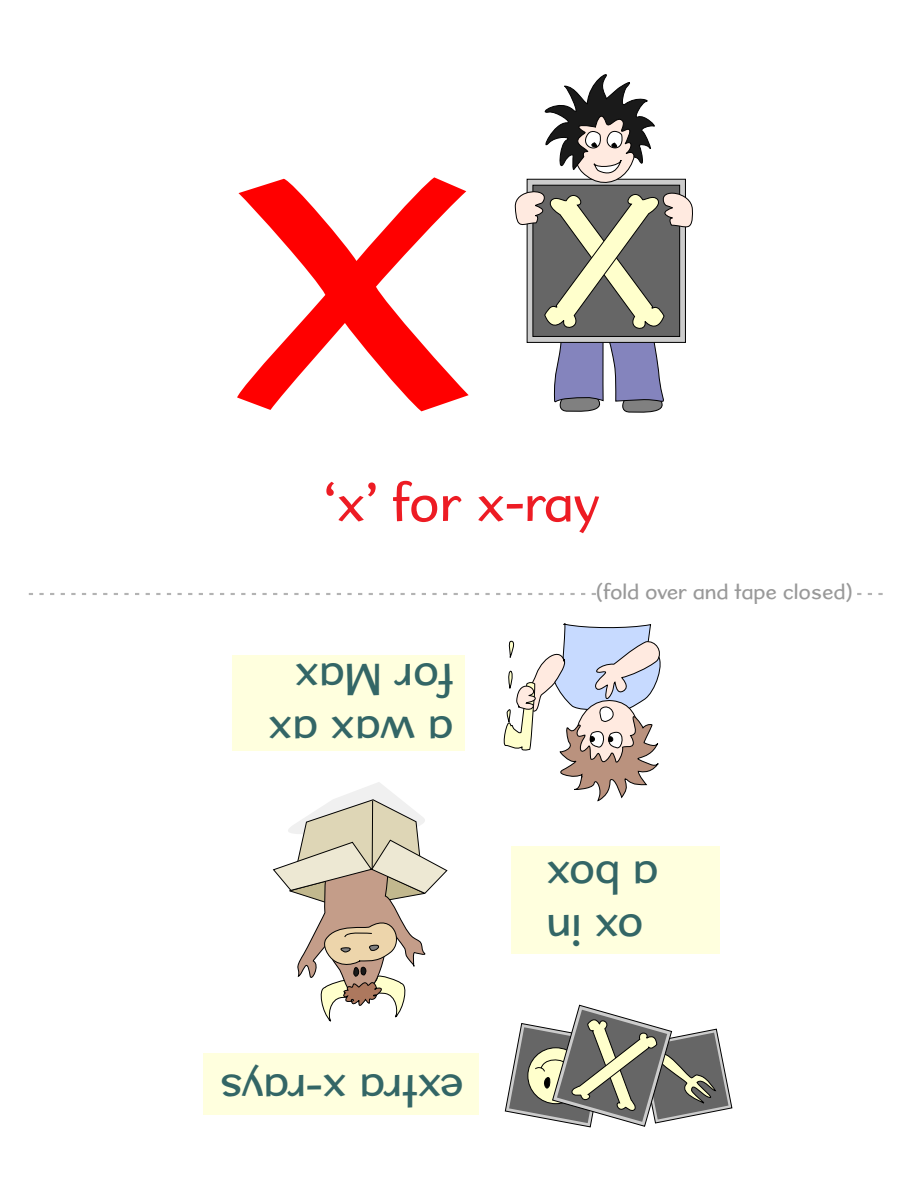
<style>
.page{position:relative;width:918px;height:1188px;background:#fff}
.page>*{position:absolute;margin:0;border:0;box-sizing:border-box;transform-origin:0 0}
.t1{font:477.6px "Sweater School Rg";color:#f00}
.t2{font:52.5px "Sweater School Rg";letter-spacing:-.015em;color:#ed1c24}
.t3{font:45px/52.8px "Sweater School Rg";color:#366;text-align:center}
.t4{font:45px "Sweater School Rg";letter-spacing:-.03em;color:#366}
.t5{font:21.15px "Sweater School Rg";color:#999}
</style>
<div class="page">
<div style="left:512px;top:846px;width:208px;height:108px;background:#ffffde"></div>
<div style="left:204px;top:1053px;width:275px;height:62px;background:#ffffde"></div>
<div style="left:233px;top:655px;width:232px;height:96px;background:#ffffde"></div>
<svg style="left:514px;top:74px;width:179px;height:339px"></svg>
<svg style="left:504px;top:1004px;width:229px;height:124px"></svg>
<svg style="left:272px;top:782px;width:176px;height:240px"></svg>
<svg style="left:503px;top:623px;width:158px;height:179px"></svg>
<svg style="left:29px;top:593px;width:854px;height:2px"></svg>
<div style="left:596px;top:580px;width:260px;height:24px;background:#fff"></div>
<h1 class="t1" style="left:219px;top:49px;width:265px">x</h1>
<h2 class="t2" style="left:324px;top:482px;width:277px">‘x’ for x-ray</h2>
<h3 class="t3" style="left:453px;top:755px;width:187px;text-align:left;rotate:-180deg">a wax ax for Max</h3>
<h3 class="t4" style="left:464px;top:1109px;width:246px;rotate:-180deg">extra x-rays</h3>
<p class="t5" style="left:596px;top:584px;width:259px">(fold over and tape closed)</p>
<h3 class="t3" style="left:658px;top:952px;width:113px;rotate:-180deg">ox in a box</h3>
</div>
